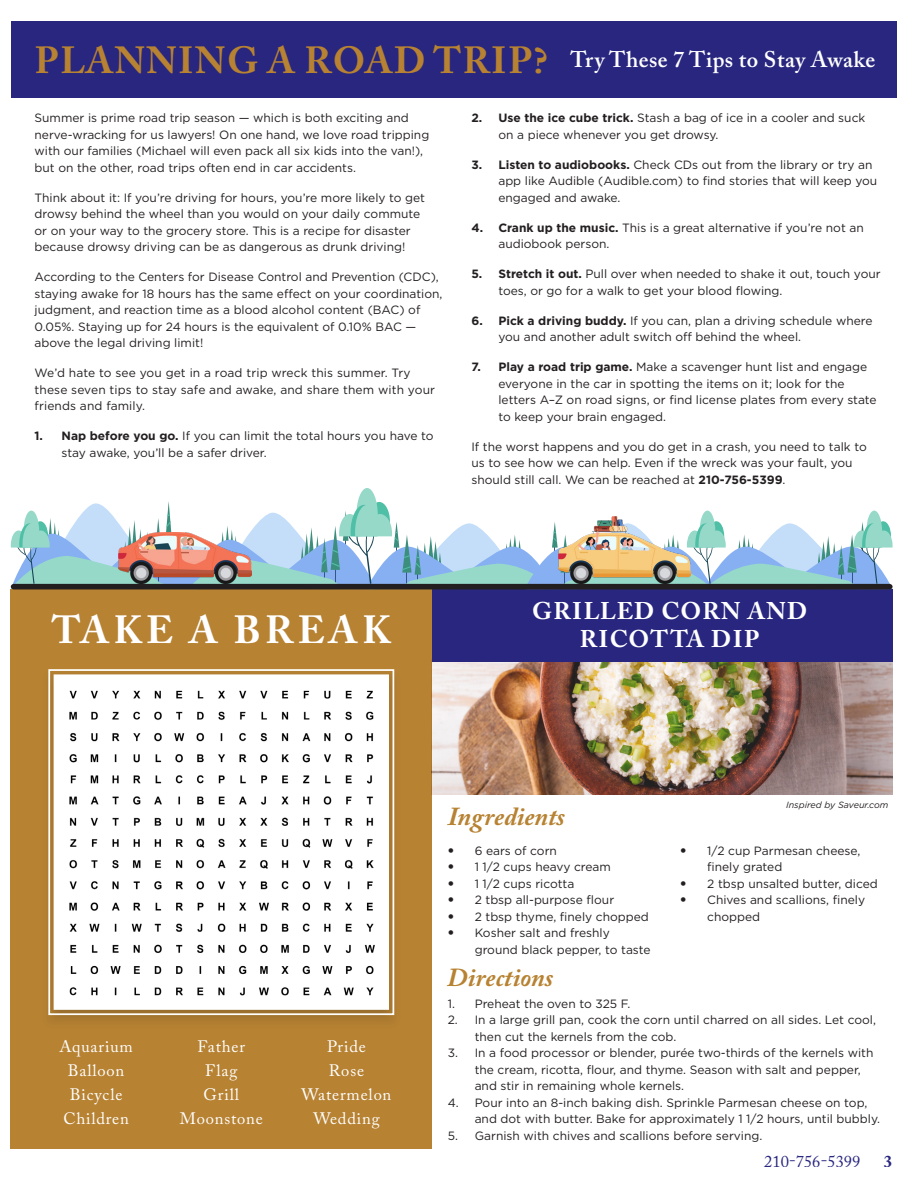
<style>
.page{position:relative;width:918px;height:1188px;background:#fff}
.page>*{position:absolute;margin:0;border:0;box-sizing:border-box;transform-origin:0 0}
.t1{font:700 39px "Adobe Caslon Pro";letter-spacing:.115em;color:#fff}
.t2{font:700 37.5px "Adobe Caslon Pro";letter-spacing:.035em;color:#b78232}
.t3{font:italic 700 25.8px "Adobe Caslon Pro";color:#b78232}
.t4{font:700 24px/28.5px "Adobe Caslon Pro";letter-spacing:.05em;color:#fff;text-align:center}
.t5{font:600 22.5px "Adobe Caslon Pro";letter-spacing:.02em;color:#fff}
.body{font:16.5px "Adobe Caslon Pro";letter-spacing:.05em;color:#fff}
.t6{font:16.5px "Adobe Caslon Pro";color:#28267f}
.t7{font:700 16.5px "Adobe Caslon Pro";color:#28267f}
.body-2{font:12px/16.5px "Gotham";color:#231f20}
.body-3{font:italic 9px "Gotham";color:#231f20}
.s1{font-weight:700}
.s2{font-family:"Avenir LT Std";font-weight:500;font-size:12.75px}
</style>
<div class="page">
<img style="left:432px;top:660px;width:461px;height:134px">
<div style="left:11px;top:589px;width:421px;height:560px;background:#b78232"></div>
<div style="left:433px;top:589px;width:460px;height:72px;background:#28267f"></div>
<div style="left:11px;top:17px;width:907px;height:81px;background:#28267f"></div>
<div style="left:41px;top:669px;width:361px;height:360px;background:#b27f31"></div>
<svg style="left:48px;top:669px;width:347px;height:347px"></svg>
<svg style="left:51px;top:672px;width:341px;height:340px;background:#eeecea"></svg>
<svg style="left:11px;top:488px;width:882px;height:101px"></svg>
<img style="left:559px;top:517px;width:131px;height:67px">
<img style="left:119px;top:533px;width:133px;height:51px">
<div style="left:898px;top:0;width:20px;height:1188px;background:#fff"></div>
<div style="left:0;top:0;width:918px;height:20px;background:#fff"></div>
<p class="t2" style="left:35px;top:38px;width:514px">PLANNING A ROAD TRIP?</p>
<p class="t5" style="left:571px;top:46px;width:306px">Try These 7 Tips to Stay Awake</p>
<p class="body-2" style="left:35px;top:109px;width:396px">Summer is prime road trip season — which is both exciting and nerve-wracking for us lawyers! On one hand, we love road tripping with our families (Michael will even pack all six kids into the van!), but on the other, road trips often end in car accidents.</p>
<p class="body-2" style="left:35px;top:189px;width:392px">Think about it: If you’re driving for hours, you’re more likely to get drowsy behind the wheel than you would on your daily commute or on your way to the grocery store. This is a recipe for disaster because drowsy driving can be as dangerous as drunk driving!</p>
<p class="body-2" style="left:35px;top:268px;width:409px">According to the Centers for Disease Control and Prevention (CDC), staying awake for 18 hours has the same effect on your coordination, judgment, and reaction time as a blood alcohol content (BAC) of 0.05%. Staying up for 24 hours is the equivalent of 0.10% BAC — above the legal driving limit!</p>
<p class="body-2" style="left:35px;top:364px;width:402px">We’d hate to see you get in a road trip wreck this summer. Try these seven tips to stay safe and awake, and share them with your friends and family.</p>
<p class="body-2" style="left:62px;top:427px;width:374px;text-indent:-27px"><span class="s1">1. Nap before you go.</span> If you can limit the total hours you have to stay awake, you’ll be a safer driver.</p>
<p class="body-2" style="left:498px;top:109px;width:368px;text-indent:-27px"><span class="s1">2. Use the ice cube trick.</span> Stash a bag of ice in a cooler and suck on a piece whenever you get drowsy.</p>
<p class="body-2" style="left:498px;top:156px;width:380px;text-indent:-27px"><span class="s1">3. Listen to audiobooks.</span> Check CDs out from the library or try an app like Audible (Audible.com) to find stories that will keep you engaged and awake.</p>
<p class="body-2" style="left:498px;top:219px;width:367px;text-indent:-27px"><span class="s1">4. Crank up the music.</span> This is a great alternative if you’re not an audiobook person.</p>
<p class="body-2" style="left:498px;top:265px;width:384px;text-indent:-27px"><span class="s1">5. Stretch it out.</span> Pull over when needed to shake it out, touch your toes, or go for a walk to get your blood flowing.</p>
<p class="body-2" style="left:498px;top:312px;width:376px;text-indent:-27px"><span class="s1">6. Pick a driving buddy.</span> If you can, plan a driving schedule where you and another adult switch off behind the wheel.</p>
<p class="body-2" style="left:498px;top:358px;width:380px;text-indent:-27px"><span class="s1">7. Play a road trip game.</span> Make a scavenger hunt list and engage everyone in the car in spotting the items on it; look for the letters A–Z on road signs, or find license plates from every state to keep your brain engaged.</p>
<p class="body-2" style="left:471px;top:438px;width:397px">If the worst happens and you do get in a crash, you need to talk to us to see how we can help. Even if the wreck was your fault, you should still call. We can be reached at <span class="s1">210-756-5399</span>.</p>
<p class="t1" style="left:52px;top:607px;width:341px">TAKE A BREAK</p>
<p class="t4" style="left:532px;top:596px;width:277px">GRILLED CORN AND<br>RICOTTA DIP</p>
<p class="body" style="left:59px;top:1037px;width:75px">Aquarium</p>
<p class="body" style="left:68px;top:1061px;width:58px">Balloon</p>
<p class="body" style="left:70px;top:1085px;width:54px">Bicycle</p>
<p class="body" style="left:63px;top:1109px;width:67px">Children</p>
<p class="body" style="left:198px;top:1037px;width:49px">Father</p>
<p class="body" style="left:205px;top:1061px;width:34px">Flag</p>
<p class="body" style="left:204px;top:1085px;width:37px">Grill</p>
<p class="body" style="left:180px;top:1109px;width:84px">Moonstone</p>
<p class="body" style="left:327px;top:1037px;width:40px">Pride</p>
<p class="body" style="left:329px;top:1061px;width:37px">Rose</p>
<p class="body" style="left:302px;top:1085px;width:91px">Watermelon</p>
<p class="body" style="left:313px;top:1109px;width:68px">Wedding</p>
<p class="t3" style="left:448px;top:801px;width:119px">Ingredients</p>
<p class="body-2" style="left:448px;top:842px;width:111px"><span class="s2">•</span> 6 ears of corn</p>
<p class="body-2" style="left:448px;top:858px;width:165px"><span class="s2">•</span> 1 1/2 cups heavy cream</p>
<p class="body-2" style="left:448px;top:875px;width:128px"><span class="s2">•</span> 1 1/2 cups ricotta</p>
<p class="body-2" style="left:448px;top:891px;width:168px"><span class="s2">•</span> 2 tbsp all-purpose flour</p>
<p class="body-2" style="left:448px;top:908px;width:203px"><span class="s2">•</span> 2 tbsp thyme, finely chopped</p>
<p class="body-2" style="left:475px;top:924px;width:177px;text-indent:-27px"><span class="s2">•</span> Kosher salt and freshly ground black pepper, to taste</p>
<p class="t3" style="left:447px;top:962px;width:108px">Directions</p>
<p class="body-3" style="left:786px;top:799px;width:104px">Inspired by Saveur.com</p>
<p class="body-2" style="left:707px;top:842px;width:155px;text-indent:-27px"><span class="s2">•</span> 1/2 cup Parmesan cheese, finely grated</p>
<p class="body-2" style="left:680px;top:875px;width:199px"><span class="s2">•</span> 2 tbsp unsalted butter, diced</p>
<p class="body-2" style="left:707px;top:891px;width:159px;text-indent:-27px"><span class="s2">•</span> Chives and scallions, finely chopped</p>
<p class="body-2" style="left:448px;top:995px;width:184px">1. Preheat the oven to 325 F.</p>
<p class="body-2" style="left:475px;top:1011px;width:403px;text-indent:-27px">2. In a large grill pan, cook the corn until charred on all sides. Let cool, then cut the kernels from the cob.</p>
<p class="body-2" style="left:475px;top:1044px;width:400px;text-indent:-27px">3. In a food processor or blender, purée two-thirds of the kernels with the cream, ricotta, flour, and thyme. Season with salt and pepper, and stir in remaining whole kernels.</p>
<p class="body-2" style="left:475px;top:1094px;width:407px;text-indent:-27px">4. Pour into an 8-inch baking dish. Sprinkle Parmesan cheese on top, and dot with butter. Bake for approximately 1 1/2 hours, until bubbly.</p>
<p class="body-2" style="left:448px;top:1127px;width:316px">5. Garnish with chives and scallions before serving.</p>
<p class="t6" style="left:764px;top:1152px;width:98px">210-756-5399</p>
<p class="t7" style="left:884px;top:1152px;width:10px">3</p>
</div>
